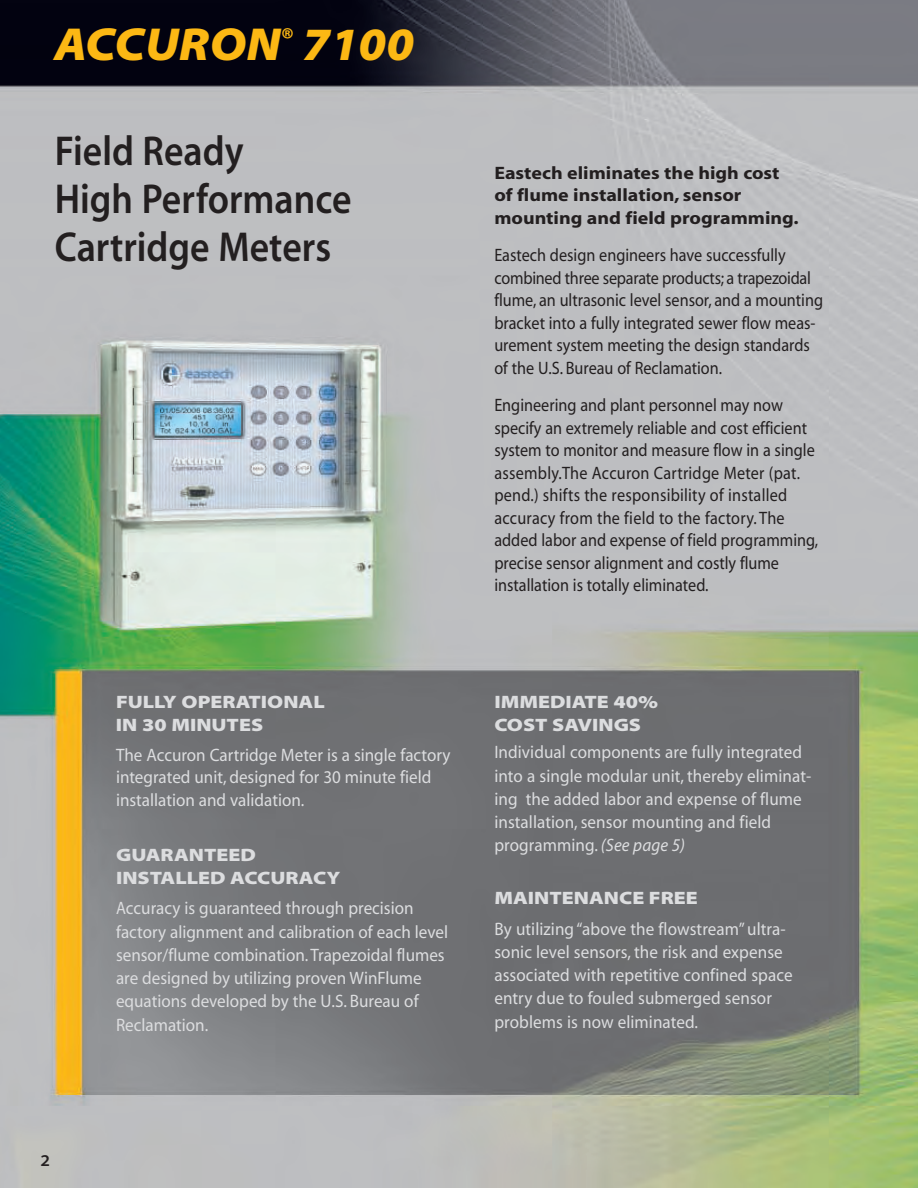
<style>
.page{position:relative;width:918px;height:1188px;background:#fff}
.page>*{position:absolute;margin:0;border:0;box-sizing:border-box;transform-origin:0 0}
.t1{font:46.5px "Myriad MM It.215.300";color:#fcb814}
.t2{font:42px/48px "Myriad MM.565.600";color:#231f20;scale:.9 1}
.t3{font:18px/22.5px "Myriad MM.400.600";color:#231f20;scale:.9 1}
.t4{font:18px/23.2px "Myriad MM.400.600";color:#dcdddf;scale:.95 1}
.t5{font:18px/23.2px "Myriad MM.400.600";color:#dcdddf;scale:.9 1}
.t6{font:18px/22.5px "Myriad MM.215.300";color:#dcdddf;scale:1.11 1}
.t7{font:18px/22.5px "Myriad MM.700.600";color:#231f20;scale:1.11 1}
.t8{font:16.5px "Myriad MM.215.700";color:#231f20}
.s1{font-family:"Myriad MM It.400.600"}
</style>
<div class="page">
<img style="left:0;top:0;width:918px;height:1188px">
<h1 class="t1" style="left:54px;top:27px;width:362px">ACCURON<sup>®</sup> 7100</h1>
<h2 class="t2" style="left:55px;top:130px;width:331px">Field Ready<br>High Performance<br>Cartridge Meters</h2>
<p class="t6" style="left:116px;top:692px;width:190px">FULLY OPERATIONAL<br>IN 30 MINUTES</p>
<p class="t4" style="left:116px;top:745px;width:354px;line-height:22.5px">The Accuron Cartridge Meter is a single factory integrated unit, designed for 30 minute field installation and validation.</p>
<p class="t6" style="left:116px;top:845px;width:204px">GUARANTEED<br>INSTALLED ACCURACY</p>
<p class="t5" style="left:116px;top:898px;width:370px">Accuracy is guaranteed through precision factory alignment and calibration of each level sensor/flume combination. Trapezoidal flumes are designed by utilizing proven WinFlume equations developed by the U.S. Bureau of Reclamation.</p>
<p class="t7" style="left:494px;top:163px;width:276px">Eastech eliminates the high cost of flume installation, sensor mounting and field programming.</p>
<p class="t3" style="left:494px;top:245px;width:367px">Eastech design engineers have successfully combined three separate products; a trapezoidal flume, an ultrasonic level sensor, and a mounting bracket into a fully integrated sewer flow meas&shy;urement system meeting the design standards of the U.S. Bureau of Reclamation.</p>
<p class="t3" style="left:494px;top:395px;width:361px">Engineering and plant personnel may now specify an extremely reliable and cost efficient system to monitor and measure flow in a single assembly.The Accuron Cartridge Meter (pat. pend.) shifts the responsibility of installed accuracy from the field to the factory. The added labor and expense of field programming, precise sensor alignment and costly flume installation is totally eliminated.</p>
<p class="t6" style="left:494px;top:692px;width:149px">IMMEDIATE 40%<br>COST SAVINGS</p>
<p class="t4" style="left:494px;top:742px;width:335px">Individual components are fully integrated into a single modular unit, thereby eliminat&shy;ing the added labor and expense of flume installation, sensor mounting and field programming. <span class="s1">(See page 5)</span></p>
<p class="t6" style="left:494px;top:888px;width:185px">MAINTENANCE FREE</p>
<p class="t4" style="left:494px;top:919px;width:316px">By utilizing “above the flowstream” ultra&shy;sonic level sensors, the risk and expense associated with repetitive confined space entry due to fouled submerged sensor problems is now eliminated.</p>
<p class="t8" style="left:40px;top:1154px;width:11px">2</p>
</div>
